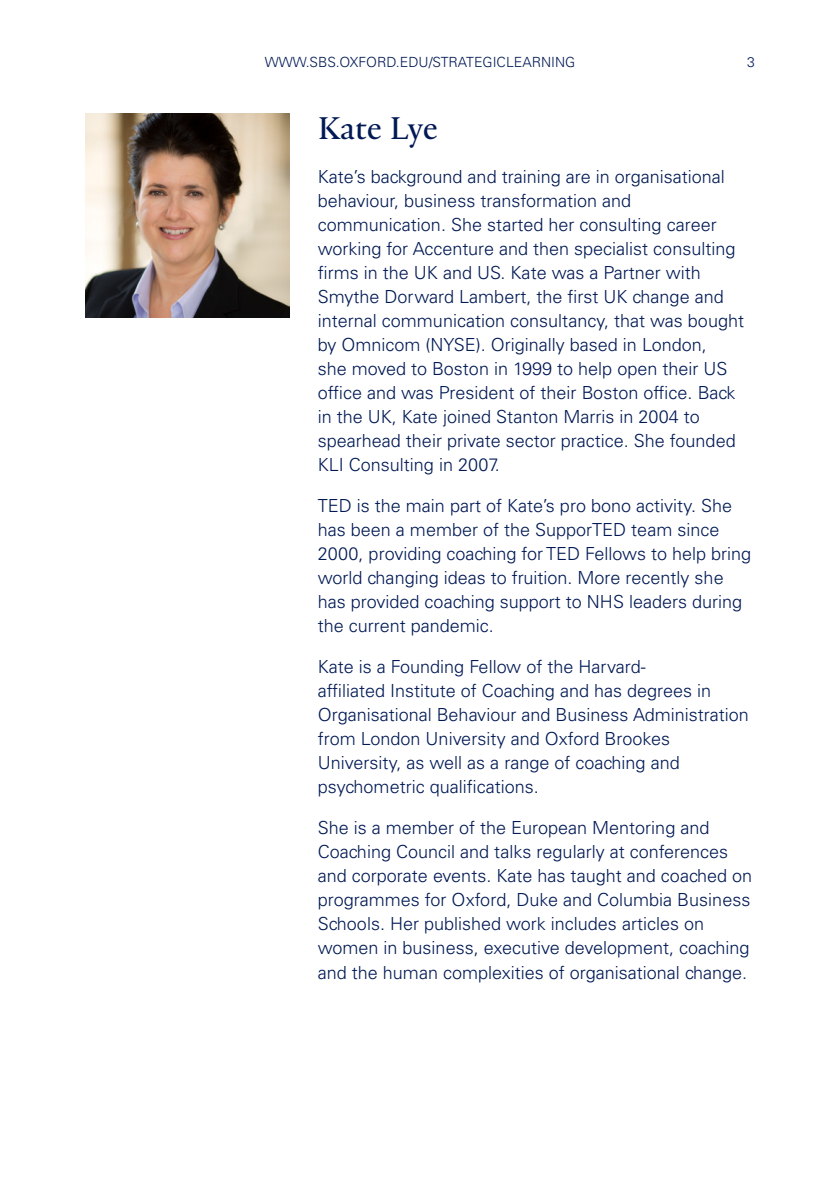
<style>
.page{position:relative;width:840px;height:1191px;background:#fff}
.page>*{position:absolute;margin:0;border:0;box-sizing:border-box;transform-origin:0 0}
.Body__9pt{font:34px "Practice";color:#001954}
.Body__9pt-2{font:300 18px/24px "Univers LT Std";color:#001954}
.t1{font:300 14px "Univers LT Std";color:#001954}
</style>
<div class="page">
<img style="left:85px;top:113px;width:204px;height:204px">
<p class="t1" style="left:264px;top:53px;width:312px">WWW.SBS.OXFORD.EDU/STRATEGICLEARNING</p>
<p class="t1" style="left:746px;top:53px;width:9px">3</p>
<p class="Body__9pt" style="left:317px;top:105px;width:122px">Kate Lye</p>
<p class="Body__9pt-2" style="left:317px;top:165px;width:427px">Kate’s background and training are in organisational behaviour, business transformation and communication. She started her consulting career working for Accenture and then specialist consulting firms in the UK and US. Kate was a Partner with Smythe Dorward Lambert, the first UK change and internal communication consultancy, that was bought by Omnicom (NYSE). Originally based in London,<br>she moved to Boston in 1999 to help open their US office and was President of their Boston office. Back in the UK, Kate joined Stanton Marris in 2004 to spearhead their private sector practice. She founded KLI Consulting in 2007.</p>
<p class="Body__9pt-2" style="left:317px;top:494px;width:435px">TED is the main part of Kate’s pro bono activity. She has been a member of the SupporTED team since 2000, providing coaching for TED Fellows to help bring world changing ideas to fruition. More recently she has provided coaching support to NHS leaders during the current pandemic.</p>
<p class="Body__9pt-2" style="left:317px;top:655px;width:432px">Kate is a Founding Fellow of the Harvard-<br>affiliated Institute of Coaching and has degrees in Organisational Behaviour and Business Administration from London University and Oxford Brookes University, as well as a range of coaching and psychometric qualifications.</p>
<p class="Body__9pt-2" style="left:317px;top:816px;width:435px">She is a member of the European Mentoring and Coaching Council and talks regularly at conferences and corporate events. Kate has taught and coached on programmes for Oxford, Duke and Columbia Business Schools. Her published work includes articles on women in business, executive development, coaching and the human complexities of organisational change.</p>
</div>
